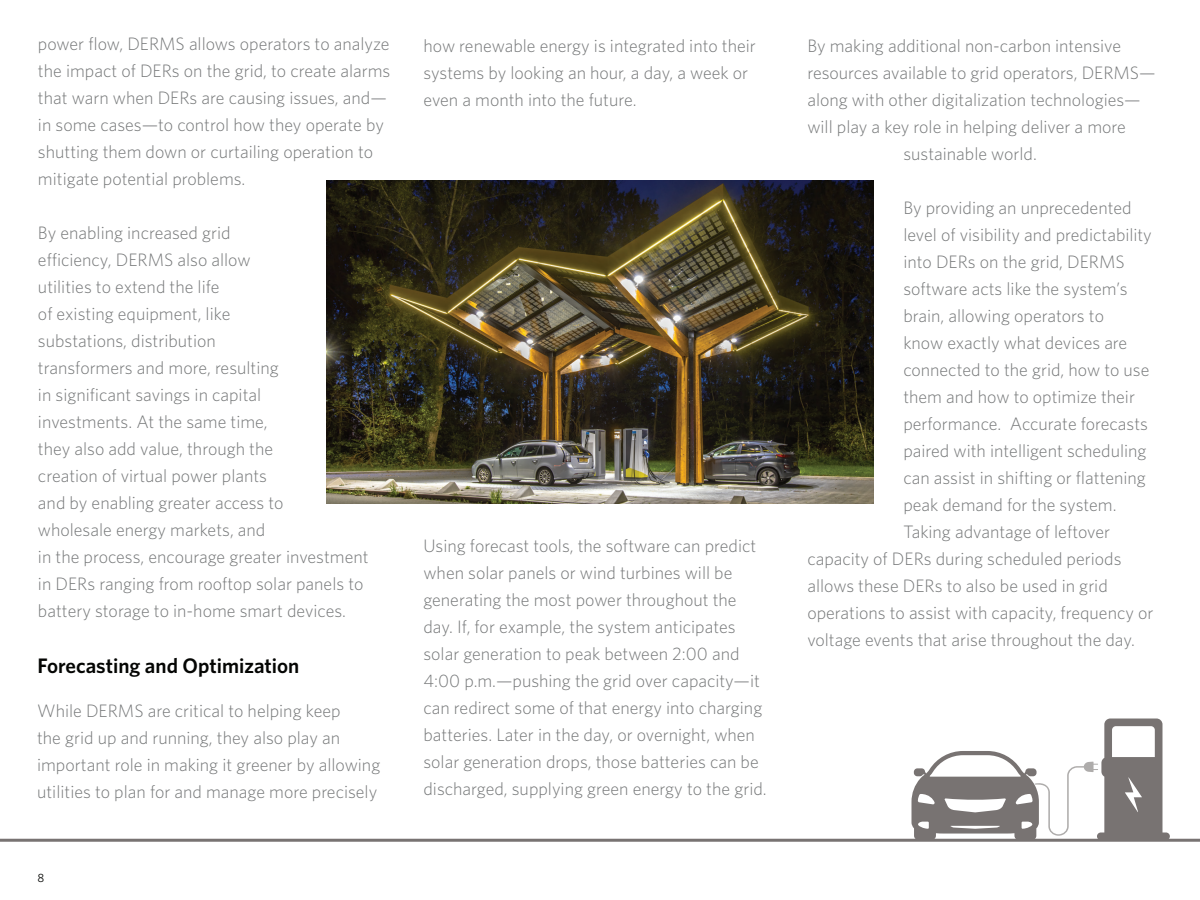
<style>
.page{position:relative;width:1200px;height:900px;background:#fff}
.page>*{position:absolute;margin:0;border:0;box-sizing:border-box;transform-origin:0 0}
.t1{font:600 21px "Whitney";color:#040503}
.t2{font:300 18px/27px "Whitney";color:#757778}
.t3{font:12px "Whitney";color:#040503}
</style>
<div class="page">
<img style="left:326px;top:180px;width:547px;height:324px">
<svg style="left:0;top:719px;width:1200px;height:123px"></svg>
<p class="t2" style="left:38px;top:30px;width:354px">power flow, DERMS allows operators to analyze the impact of DERs on the grid, to create alarms that warn when DERs are causing issues, and— in some cases—to control how they operate by shutting them down or curtailing operation to mitigate potential problems.</p>
<p class="t2" style="left:38px;top:219px;width:332px">By enabling increased grid<br>efficiency, DERMS also allow<br>utilities to extend the life<br>of existing equipment, like<br>substations, distribution<br>transformers and more, resulting<br>in significant savings in capital<br>investments. At the same time,<br>they also add value, through the<br>creation of virtual power plants<br>and by enabling greater access to<br>wholesale energy markets, and<br>in the process, encourage greater investment in DERs ranging from rooftop solar panels to battery storage to in-home smart devices.</p>
<p class="t1" style="left:38px;top:653px;width:263px">Forecasting and Optimization</p>
<p class="t2" style="left:37px;top:697px;width:345px">While DERMS are critical to helping keep<br>the grid up and running, they also play an important role in making it greener by allowing utilities to plan for and manage more precisely</p>
<p class="t3" style="left:38px;top:871px;width:8px">8</p>
<p class="t2" style="left:423px;top:32px;width:334px">how renewable energy is integrated into their systems by looking an hour, a day, a week or even a month into the future.</p>
<p class="t2" style="left:423px;top:532px;width:345px">Using forecast tools, the software can predict when solar panels or wind turbines will be generating the most power throughout the day. If, for example, the system anticipates solar generation to peak between 2:00 and 4:00 p.m.—pushing the grid over capacity—it can redirect some of that energy into charging batteries. Later in the day, or overnight, when solar generation drops, those batteries can be discharged, supplying green energy to the grid.</p>
<p class="t2" style="left:807px;top:32px;width:315px">By making additional non-carbon intensive</p>
<p class="t2" style="left:807px;top:59px;width:350px">resources available to grid operators, DERMS—</p>
<p class="t2" style="left:807px;top:86px;width:335px">along with other digitalization technologies—</p>
<p class="t2" style="left:807px;top:113px;width:320px">will play a key role in helping deliver a more</p>
<p class="t2" style="left:903px;top:140px;width:135px">sustainable world.</p>
<p class="t2" style="left:903px;top:194px;width:230px">By providing an unprecedented</p>
<p class="t2" style="left:903px;top:221px;width:250px">level of visibility and predictability</p>
<p class="t2" style="left:903px;top:248px;width:223px">into DERs on the grid, DERMS</p>
<p class="t2" style="left:903px;top:275px;width:226px">software acts like the system’s</p>
<p class="t2" style="left:903px;top:302px;width:202px">brain, allowing operators to</p>
<p class="t2" style="left:903px;top:329px;width:225px">know exactly what devices are</p>
<p class="t2" style="left:903px;top:356px;width:248px">connected to the grid, how to use</p>
<p class="t2" style="left:903px;top:383px;width:233px">them and how to optimize their</p>
<p class="t2" style="left:903px;top:410px;width:246px">performance. Accurate forecasts</p>
<p class="t2" style="left:903px;top:437px;width:245px">paired with intelligent scheduling</p>
<p class="t2" style="left:903px;top:464px;width:244px">can assist in shifting or flattening</p>
<p class="t2" style="left:903px;top:491px;width:215px">peak demand for the system.</p>
<p class="t2" style="left:903px;top:518px;width:208px">Taking advantage of leftover</p>
<p class="t2" style="left:807px;top:545px;width:316px">capacity of DERs during scheduled periods</p>
<p class="t2" style="left:807px;top:572px;width:302px">allows these DERs to also be used in grid</p>
<p class="t2" style="left:807px;top:599px;width:348px">operations to assist with capacity, frequency or</p>
<p class="t2" style="left:807px;top:626px;width:329px">voltage events that arise throughout the day.</p>
</div>
